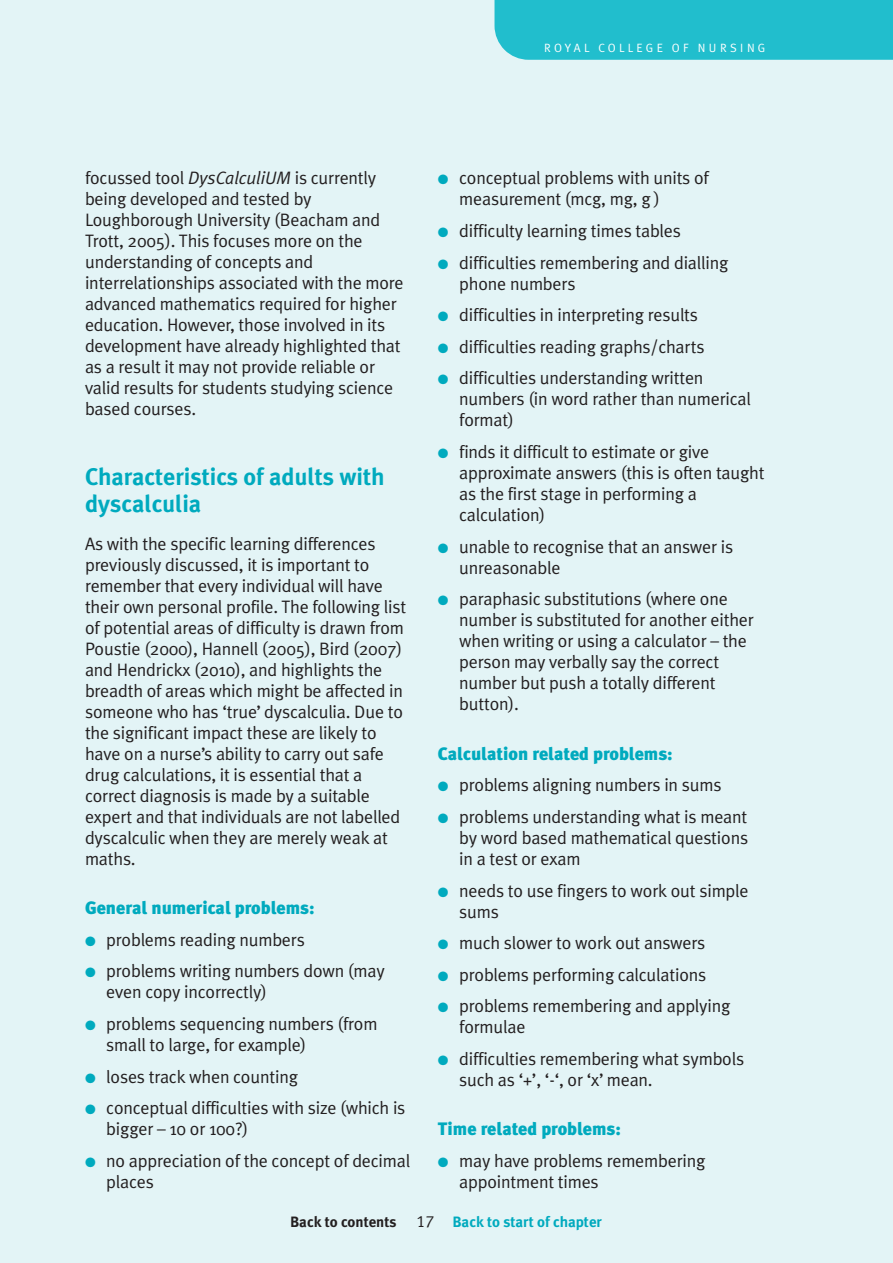
<style>
.page{position:relative;width:893px;height:1263px;background:#e3f4f6}
.page>*{position:absolute;margin:0;border:0;box-sizing:border-box;transform-origin:0 0}
.t1{font:700 24px/27px "Meta Plus";color:#00aabe}
.t2{font:18px/21px "Meta Plus Normal";letter-spacing:-.01em;color:#231f20}
.t3{font:900 18px "Meta Plus";color:#00aabe}
.t4{font:700 15px "Meta Plus";color:#00aabe}
.t5{font:12px "Meta Plus Normal";letter-spacing:.265em;color:#fff}
.s1{font-style:italic}
.s2{color:#00aabe}
.s3{color:#231f20}
.s4{font-family:"Meta Plus Normal Caps";font-weight:400;font-size:16.5px;color:#231f20}
</style>
<div class="page">
<div style="left:494px;top:0;width:399px;height:60px;background:#21becd"></div>
<p class="t5" style="left:544px;top:41px;width:223px">ROYAL COLLEGE OF NURSING</p>
<p class="t2" style="left:85px;top:168px;width:320px">focussed tool <span class="s1">DysCalculiUM</span> is currently being developed and tested by Loughborough University (Beacham and Trott, 2005). This focuses more on the understanding of concepts and interrelationships associated with the more advanced mathematics required for higher education. However, those involved in its development have already highlighted that as a result it may not provide reliable or valid results for students studying science based courses.</p>
<h1 class="t1" style="left:85px;top:463px;width:301px">Characteristics of adults with dyscalculia</h1>
<p class="t2" style="left:85px;top:533px;width:323px">As with the specific learning differences previously discussed, it is important to remember that every individual will have their own personal profile. The following list of potential areas of difficulty is drawn from Poustie (2000), Hannell (2005), Bird (2007) and Hendrickx (2010), and highlights the breadth of areas which might be affected in someone who has ‘true’ dyscalculia. Due to the significant impact these are likely to have on a nurse’s ability to carry out safe drug calculations, it is essential that a correct diagnosis is made by a suitable expert and that individuals are not labelled dyscalculic when they are merely weak at maths.</p>
<p class="t3" style="left:85px;top:897px;width:231px">General numerical problems:</p>
<p class="t2" style="left:85px;top:929px;width:221px"><span class="s2">●</span> problems reading numbers</p>
<p class="t2" style="left:106px;top:961px;width:280px;text-indent:-21px"><span class="s2">●</span> problems writing numbers down (may even copy incorrectly)</p>
<p class="t2" style="left:106px;top:1013px;width:273px;text-indent:-21px"><span class="s2">●</span> problems sequencing numbers (from small to large, for example)</p>
<p class="t2" style="left:85px;top:1066px;width:214px"><span class="s2">●</span> loses track when counting</p>
<p class="t2" style="left:106px;top:1097px;width:301px;text-indent:-21px"><span class="s2">●</span> conceptual difficulties with size (which is bigger – 10 or 100?)</p>
<p class="t2" style="left:106px;top:1150px;width:305px;text-indent:-21px"><span class="s2">●</span> no appreciation of the concept of decimal places</p>
<p class="t2" style="left:459px;top:168px;width:251px;text-indent:-21px"><span class="s2">●</span> conceptual problems with units of measurement (mcg, mg, g )</p>
<p class="t2" style="left:438px;top:220px;width:244px"><span class="s2">●</span> difficulty learning times tables</p>
<p class="t2" style="left:459px;top:252px;width:271px;text-indent:-21px"><span class="s2">●</span> difficulties remembering and dialling phone numbers</p>
<p class="t2" style="left:438px;top:304px;width:262px"><span class="s2">●</span> difficulties in interpreting results</p>
<p class="t2" style="left:438px;top:336px;width:268px"><span class="s2">●</span> difficulties reading graphs/charts</p>
<p class="t2" style="left:459px;top:368px;width:293px;text-indent:-21px"><span class="s2">●</span> difficulties understanding written numbers (in word rather than numerical format)</p>
<p class="t2" style="left:459px;top:441px;width:307px;text-indent:-21px"><span class="s2">●</span> finds it difficult to estimate or give approximate answers (this is often taught as the first stage in performing a calculation)</p>
<p class="t2" style="left:459px;top:536px;width:275px;text-indent:-21px"><span class="s2">●</span> unable to recognise that an answer is unreasonable</p>
<p class="t2" style="left:459px;top:589px;width:296px;text-indent:-21px"><span class="s2">●</span> paraphasic substitutions (where one number is substituted for another either when writing or using a calculator – the person may verbally say the correct number but push a totally different button).</p>
<p class="t3" style="left:438px;top:743px;width:236px">Calculation related problems:</p>
<p class="t2" style="left:438px;top:774px;width:285px"><span class="s2">●</span> problems aligning numbers in sums</p>
<p class="t2" style="left:459px;top:806px;width:290px;text-align:justify;text-indent:-21px"><span class="s2">●</span> problems understanding what is meant by word based mathematical questions in a test or exam</p>
<p class="t2" style="left:459px;top:880px;width:291px;text-indent:-21px"><span class="s2">●</span> needs to use fingers to work out simple sums</p>
<p class="t2" style="left:438px;top:932px;width:269px"><span class="s2">●</span> much slower to work out answers</p>
<p class="t2" style="left:438px;top:964px;width:270px"><span class="s2">●</span> problems performing calculations</p>
<p class="t2" style="left:459px;top:996px;width:273px;text-indent:-21px"><span class="s2">●</span> problems remembering and applying formulae</p>
<p class="t2" style="left:459px;top:1048px;width:286px;text-indent:-21px"><span class="s2">●</span> difficulties remembering what symbols such as ‘+’, ‘-‘, or ‘x’ mean.</p>
<p class="t3" style="left:438px;top:1118px;width:184px">Time related problems:</p>
<p class="t2" style="left:459px;top:1150px;width:248px;text-indent:-21px"><span class="s2">●</span> may have problems remembering appointment times</p>
<p class="t4" style="left:290px;top:1213px;width:313px"><span class="s3">Back to contents</span> <span class="s4">17</span> Back to start of chapter</p>
</div>
